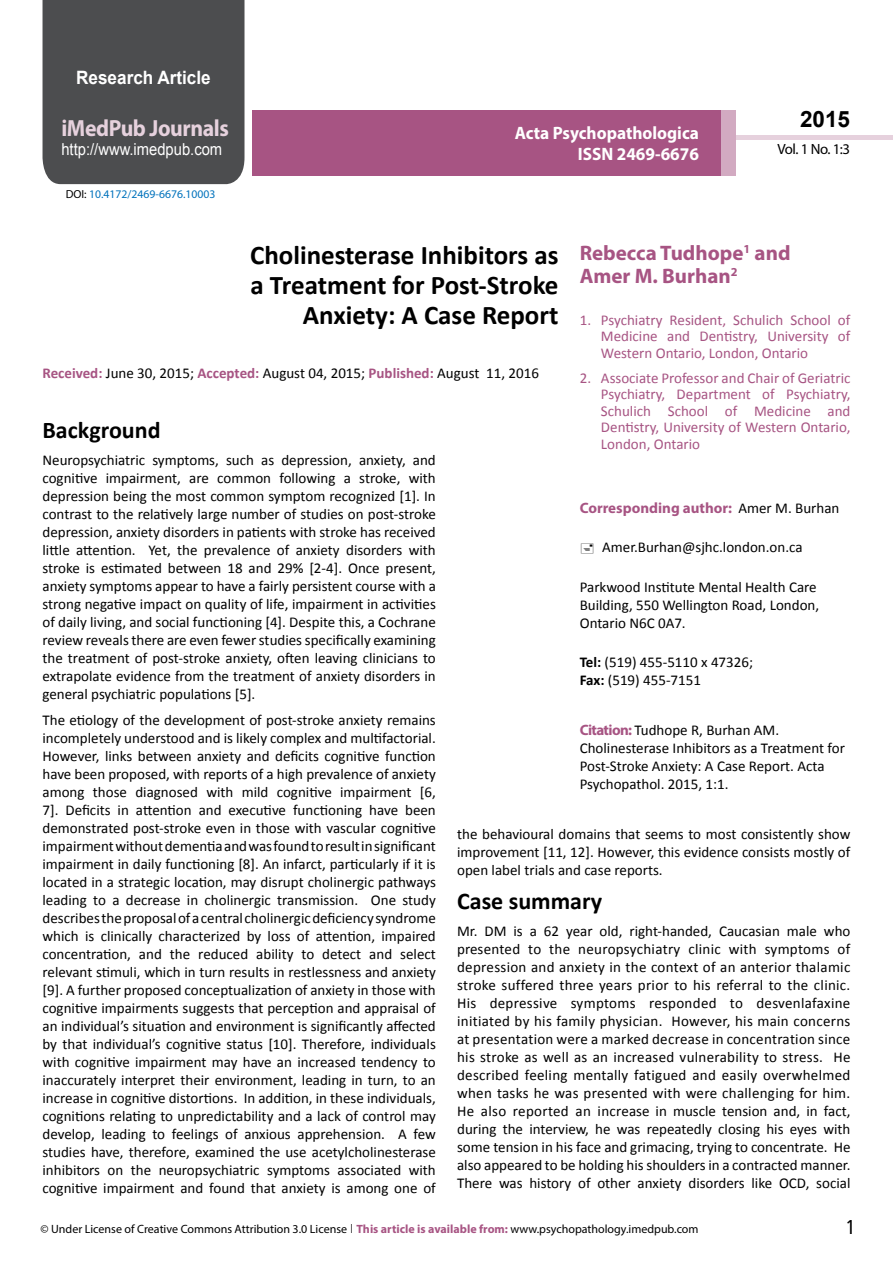
<style>
.page{position:relative;width:893px;height:1263px;background:#fff}
.page>*{position:absolute;margin:0;border:0;box-sizing:border-box;transform-origin:0 0}
.t1{font:700 27px/29.7px "Calibri";color:#000;text-align:right}
.t2{font:25.5px "Tunga";color:#000}
.t3{font:700 24px "Calibri";color:#000}
.t4{font:700 23.4px "Myriad Pro";letter-spacing:-.02em;color:#e6d1dd;scale:.93 1}
.t5{font:700 22.5px "Arial";color:#000}
.t6{font:700 21px/23.1px "Myriad Pro";color:#a75483}
.t7{font:700 18.45px "Arial";color:#fff;scale:.93 1}
.t8{font:700 18px/21.6px "Myriad Pro";color:#fff;text-align:right;scale:.96 1}
.t9{font:16.5px "Arial";color:#fff;scale:.89 1}
.t10{font:15px/18px "Calibri";color:#000;text-align:justify}
.t11{font:15px/16.5px "Calibri";color:#a75483;text-align:justify}
.t12{font:700 15px "Myriad Pro";color:#a75483}
.t13{font:14.85px "Myriad Pro";color:#000}
.t14{font:12px "Myriad Pro";color:#000}
.t15{font:11.7px "Myriad Pro";color:#0072bc}
.s1{color:#000}
.s2{font-weight:700;color:#a75483}
.s3{font-family:"Calibri";font-weight:400;color:#000}
.s4{font-weight:700}
.s5{font-family:"Myriad Pro";font-weight:700;color:#a75483}
.s6{font-family:"Tunga"}
</style>
<div class="page">
<div style="left:43px;top:0;width:201px;height:184px;background:#4c4d4f"></div>
<div style="left:736px;top:135px;width:157px;height:5px;background:#e6d1dd"></div>
<div style="left:720px;top:110px;width:16px;height:66px;background:#d2aac1"></div>
<div style="left:252px;top:110px;width:469px;height:66px;background:#a75483"></div>
<p class="t7" style="left:76px;top:65px;width:146px">Research Article</p>
<h3 class="t4" style="left:61px;top:113px;width:181px">iMedPub Journals</h3>
<p class="t9" style="left:61px;top:138px;width:182px">http://www.imedpub.com</p>
<p class="t15" style="left:66px;top:187px;width:151px"><span class="s1">DOI:</span> 10.4172/2469-6676.10003</p>
<p class="t8" style="left:515px;top:121px;width:194px">Acta Psychopathologica<br>ISSN 2469-6676</p>
<h3 class="t5" style="left:800px;top:104px;width:52px">2015</h3>
<p class="t13" style="left:778px;top:140px;width:74px">Vol. 1 No. 1:3</p>
<h3 class="t6" style="left:580px;top:240px;width:212px">Rebecca Tudhope<sup>1</sup> and<br>Amer M. Burhan<sup>2</sup></h3>
<p class="t11" style="left:601px;top:312px;width:251px;text-indent:-21px">1. Psychiatry Resident, Schulich School of Medicine and Dentistry, University of Western Ontario, London, Ontario</p>
<p class="t11" style="left:601px;top:370px;width:251px;text-indent:-21px">2. Associate Professor and Chair of Geriatric Psychiatry, Department of Psychiatry, Schulich School of Medicine and Dentistry, University of Western Ontario, London, Ontario</p>
<h1 class="t1" style="left:250px;top:241px;width:310px">Cholinesterase Inhibitors as a Treatment for Post-Stroke<br>Anxiety: A Case Report</h1>
<p class="t10" style="left:43px;top:364px;width:498px"><span class="s2">Received:</span> June 30, 2015; <span class="s2">Accepted:</span> August 04, 2015; <span class="s2">Published:</span> August 11, 2016</p>
<h3 class="t3" style="left:43px;top:415px;width:120px">Background</h3>
<p class="t10" style="left:43px;top:451px;width:395px">Neuropsychiatric symptoms, such as depression, anxiety, and cognitive impairment, are common following a stroke, with depression being the most common symptom recognized [1]. In contrast to the relatively large number of studies on post-stroke depression, anxiety disorders in patients with stroke has received little attention. Yet, the prevalence of anxiety disorders with stroke is estimated between 18 and 29% [2-4]. Once present, anxiety symptoms appear to have a fairly persistent course with a strong negative impact on quality of life, impairment in activities of daily living, and social functioning [4]. Despite this, a Cochrane review reveals there are even fewer studies specifically examining the treatment of post-stroke anxiety, often leaving clinicians to extrapolate evidence from the treatment of anxiety disorders in general psychiatric populations [5].</p>
<p class="t10" style="left:43px;top:711px;width:395px">The etiology of the development of post-stroke anxiety remains incompletely understood and is likely complex and multifactorial.<br>However, links between anxiety and deficits cognitive function have been proposed, with reports of a high prevalence of anxiety among those diagnosed with mild cognitive impairment [6, 7]. Deficits in attention and executive functioning have been demonstrated post-stroke even in those with vascular cognitive impairment without dementia and was found to result in significant impairment in daily functioning [8]. An infarct, particularly if it is located in a strategic location, may disrupt cholinergic pathways leading to a decrease in cholinergic transmission. One study describes the proposal of a central cholinergic deficiency syndrome which is clinically characterized by loss of attention, impaired concentration, and the reduced ability to detect and select relevant stimuli, which in turn results in restlessness and anxiety [9]. A further proposed conceptualization of anxiety in those with cognitive impairments suggests that perception and appraisal of an individual’s situation and environment is significantly affected by that individual’s cognitive status [10]. Therefore, individuals with cognitive impairment may have an increased tendency to inaccurately interpret their environment, leading in turn, to an increase in cognitive distortions. In addition, in these individuals, cognitions relating to unpredictability and a lack of control may develop, leading to feelings of anxious apprehension. A few studies have, therefore, examined the use acetylcholinesterase inhibitors on the neuropsychiatric symptoms associated with cognitive impairment and found that anxiety is among one of</p>
<p class="t12" style="left:580px;top:498px;width:261px">Corresponding author: <span class="s3">Amer M. Burhan</span></p>
<p class="t10" style="left:602px;top:538px;width:202px">Amer.Burhan@sjhc.london.on.ca</p>
<p class="t10" style="left:580px;top:578px;width:241px;text-align:left">Parkwood Institute Mental Health Care<br>Building, 550 Wellington Road, London,<br>Ontario N6C 0A7.</p>
<p class="t10" style="left:580px;top:653px;width:175px"><span class="s4">Tel:</span> (519) 455-5110 x 47326;<br><span class="s4">Fax:</span> (519) 455-7151</p>
<p class="t10" style="left:580px;top:721px;width:267px;text-align:left"><span class="s5">Citation:</span> Tudhope R, Burhan AM.<br>Cholinesterase Inhibitors as a Treatment for Post-Stroke Anxiety: A Case Report. Acta Psychopathol. 2015, 1:1.</p>
<p class="t10" style="left:457px;top:824px;width:395px">the behavioural domains that seems to most consistently show improvement [11, 12]. However, this evidence consists mostly of open label trials and case reports.</p>
<h3 class="t3" style="left:457px;top:886px;width:146px">Case summary</h3>
<p class="t10" style="left:457px;top:922px;width:395px">Mr. DM is a 62 year old, right-handed, Caucasian male who presented to the neuropsychiatry clinic with symptoms of depression and anxiety in the context of an anterior thalamic stroke suffered three years prior to his referral to the clinic.<br>His depressive symptoms responded to desvenlafaxine initiated by his family physician. However, his main concerns at presentation were a marked decrease in concentration since his stroke as well as an increased vulnerability to stress. He described feeling mentally fatigued and easily overwhelmed when tasks he was presented with were challenging for him.<br>He also reported an increase in muscle tension and, in fact, during the interview, he was repeatedly closing his eyes with some tension in his face and grimacing, trying to concentrate. He also appeared to be holding his shoulders in a contracted manner.<br>There was history of other anxiety disorders like OCD, social</p>
<p class="t14" style="left:40px;top:1221px;width:660px">© Under License of Creative Commons Attribution 3.0 License <span class="s6">|</span> <span class="s2">This article is available from:</span> www.psychopathology.imedpub.com</p>
<h2 class="t2" style="left:847px;top:1210px;width:9px">1</h2>
</div>
